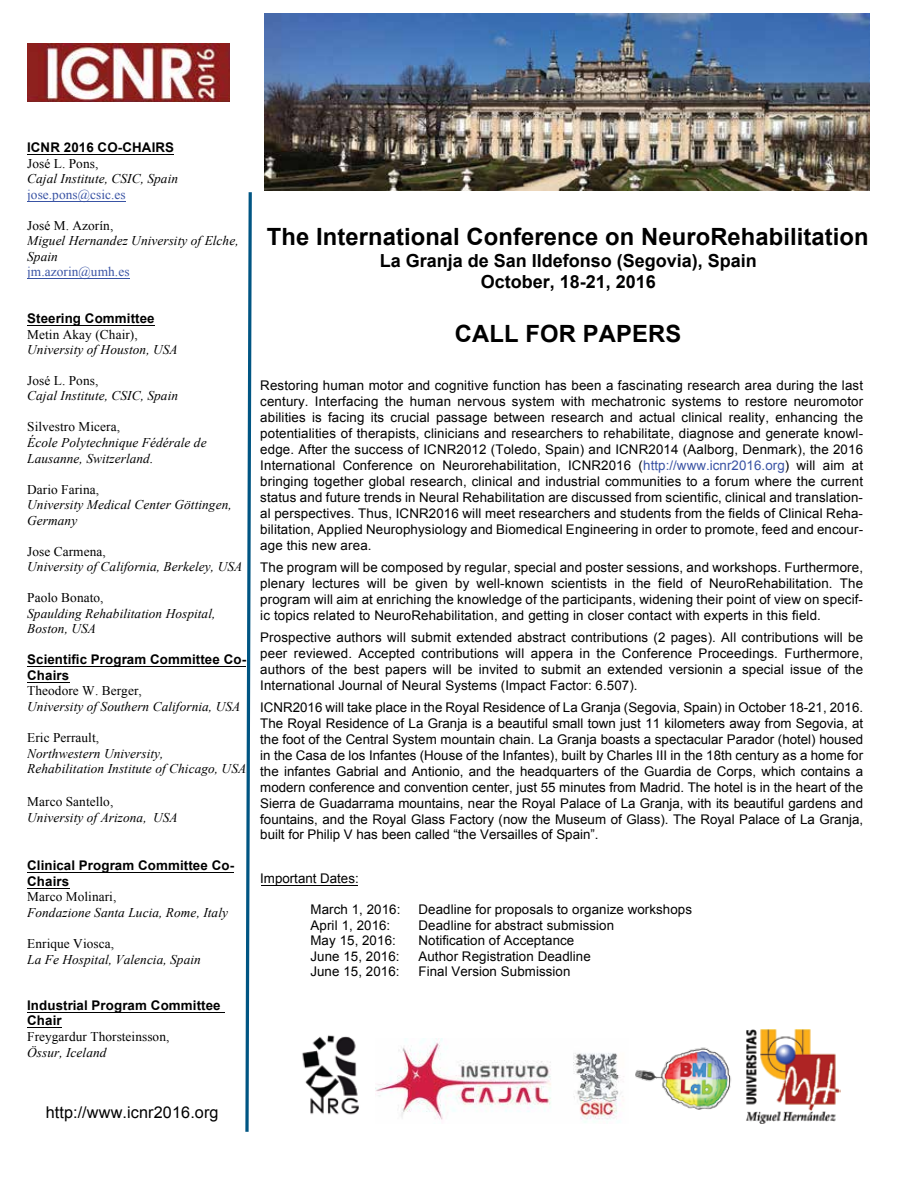
<style>
.page{position:relative;width:918px;height:1188px;background:#fff}
.page>*{position:absolute;margin:0;border:0;box-sizing:border-box;transform-origin:0 0}
.t1{font:700 23.7px "Arial";letter-spacing:.005em;color:#000}
.t2{font:700 18px/20.9px "Arial";color:#000;text-align:center}
.t3{font:16.2px "Arial";letter-spacing:.01em;color:#000}
.t4{font:13.35px/16px "Arial";letter-spacing:.01em;color:#010101;text-align:justify}
.t5{font:italic 13.35px/15.5px "Times New Roman";letter-spacing:.005em;color:#000}
.t6{font:13.35px "Arial";letter-spacing:.005em;color:#000}
.t7{font:13.35px "Times New Roman";letter-spacing:.005em;color:#000}
.t8{font:700 13.35px/15.5px "Arial";letter-spacing:.005em;color:#000}
.t9{font:13.35px "Times New Roman";letter-spacing:.005em;color:#3953a4}
.s1{color:#3a53a4}
</style>
<div class="page">
<hr style="left:27px;top:154px;width:147px;height:1px;background:#000">
<hr style="left:27px;top:201px;width:99px;height:1px;background:#3953a4">
<hr style="left:27px;top:278px;width:102px;height:1px;background:#3953a4">
<hr style="left:27px;top:325px;width:128px;height:1px;background:#000">
<hr style="left:27px;top:667px;width:219px;height:1px;background:#000">
<hr style="left:27px;top:682px;width:42px;height:1px;background:#000">
<hr style="left:27px;top:872px;width:207px;height:1px;background:#000">
<hr style="left:27px;top:888px;width:42px;height:1px;background:#000">
<hr style="left:27px;top:1012px;width:197px;height:1px;background:#000">
<hr style="left:27px;top:1028px;width:35px;height:1px;background:#000">
<hr style="left:261px;top:885px;width:96px;height:1px;background:#000">
<img style="left:302px;top:1035px;width:57px;height:80px">
<img style="left:375px;top:1038px;width:249px;height:85px">
<img style="left:635px;top:1047px;width:97px;height:63px">
<img style="left:746px;top:1029px;width:95px;height:94px">
<svg style="left:244px;top:192px;width:8px;height:940px"></svg>
<img style="left:27px;top:43px;width:202px;height:59px">
<img style="left:264px;top:14px;width:605px;height:176px">
<p class="t8" style="left:27px;top:140px;width:148px">ICNR 2016 CO-CHAIRS</p>
<p class="t7" style="left:27px;top:154px;width:73px">José L. Pons,</p>
<p class="t5" style="left:27px;top:171px;width:152px">Cajal Institute, CSIC, Spain</p>
<p class="t9" style="left:27px;top:185px;width:100px">jose.pons@csic.es</p>
<p class="t7" style="left:27px;top:216px;width:88px">José M. Azorín,</p>
<p class="t5" style="left:27px;top:233px;width:213px">Miguel Hernandez University of Elche,<br>Spain</p>
<p class="t9" style="left:27px;top:263px;width:104px">jm.azorin@umh.es</p>
<p class="t8" style="left:27px;top:311px;width:129px">Steering Committee</p>
<p class="t7" style="left:27px;top:325px;width:112px">Metin Akay (Chair),</p>
<p class="t5" style="left:27px;top:342px;width:152px">University of Houston, USA</p>
<p class="t7" style="left:27px;top:372px;width:73px">José L. Pons,</p>
<p class="t5" style="left:27px;top:388px;width:152px">Cajal Institute, CSIC, Spain</p>
<p class="t7" style="left:27px;top:418px;width:94px">Silvestro Micera,</p>
<p class="t5" style="left:27px;top:435px;width:181px">École Polytechnique Fédérale de<br>Lausanne, Switzerland.</p>
<p class="t7" style="left:27px;top:480px;width:73px">Dario Farina,</p>
<p class="t5" style="left:27px;top:497px;width:206px">University Medical Center Göttingen,<br>Germany</p>
<p class="t7" style="left:27px;top:542px;width:80px">Jose Carmena,</p>
<p class="t5" style="left:27px;top:559px;width:217px">University of California, Berkeley, USA</p>
<p class="t7" style="left:27px;top:589px;width:78px">Paolo Bonato,</p>
<p class="t5" style="left:27px;top:605px;width:190px">Spaulding Rehabilitation Hospital,<br>Boston, USA</p>
<p class="t8" style="left:27px;top:652px;width:220px">Scientific Program Committee Co-<br>Chairs</p>
<p class="t7" style="left:27px;top:682px;width:116px">Theodore W. Berger,</p>
<p class="t5" style="left:27px;top:699px;width:215px">University of Southern California, USA</p>
<p class="t7" style="left:27px;top:729px;width:73px">Eric Perrault,</p>
<p class="t5" style="left:27px;top:745px;width:221px">Northwestern University,<br>Rehabilitation Institute of Chicago, USA</p>
<p class="t7" style="left:27px;top:793px;width:88px">Marco Santello,</p>
<p class="t5" style="left:27px;top:809px;width:152px">University of Arizona, USA</p>
<p class="t8" style="left:27px;top:858px;width:208px">Clinical Program Committee Co-<br>Chairs</p>
<p class="t7" style="left:27px;top:888px;width:91px">Marco Molinari,</p>
<p class="t5" style="left:27px;top:905px;width:202px">Fondazione Santa Lucia, Rome, Italy</p>
<p class="t7" style="left:27px;top:935px;width:88px">Enrique Viosca,</p>
<p class="t5" style="left:27px;top:951px;width:175px">La Fe Hospital, Valencia, Spain</p>
<p class="t8" style="left:27px;top:998px;width:195px">Industrial Program Committee<br>Chair</p>
<p class="t7" style="left:27px;top:1028px;width:144px">Freygardur Thorsteinsson,</p>
<p class="t5" style="left:27px;top:1044px;width:81px">Össur, Iceland</p>
<h1 class="t1" style="left:267px;top:221px;width:603px">The International Conference on NeuroRehabilitation</h1>
<h2 class="t2" style="left:380px;top:251px;width:379px">La Granja de San Ildefonso (Segovia), Spain<br>October, 18-21, 2016</h2>
<h1 class="t1" style="left:455px;top:318px;width:228px">CALL FOR PAPERS</h1>
<p class="t4" style="left:260px;top:377px;width:604px">Restoring human motor and cognitive function has been a fascinating research area during the last century. Interfacing the human nervous system with mechatronic systems to restore neuromotor abilities is facing its crucial passage between research and actual clinical reality, enhancing the potentialities of therapists, clinicians and researchers to rehabilitate, diagnose and generate knowl&shy;edge. After the success of ICNR2012 (Toledo, Spain) and ICNR2014 (Aalborg, Denmark), the 2016<br>International Conference on Neurorehabilitation, ICNR2016 (<span class="s1">http://www.icnr2016.org</span>) will aim at bringing together global research, clinical and industrial communities to a forum where the current status and future trends in Neural Rehabilitation are discussed from scientific, clinical and translation&shy;al perspectives. Thus, ICNR2016 will meet researchers and students from the fields of Clinical Reha&shy;bilitation, Applied Neurophysiology and Biomedical Engineering in order to promote, feed and encour&shy;age this new area.</p>
<p class="t4" style="left:260px;top:559px;width:604px">The program will be composed by regular, special and poster sessions, and workshops. Furthermore, plenary lectures will be given by well-known scientists in the field of NeuroRehabilitation. The program will aim at enriching the knowledge of the participants, widening their point of view on specif&shy;ic topics related to NeuroRehabilitation, and getting in closer contact with experts in this field.</p>
<p class="t4" style="left:260px;top:629px;width:604px">Prospective authors will submit extended abstract contributions (2 pages). All contributions will be peer reviewed. Accepted contributions will appera in the Conference Proceedings. Furthermore, authors of the best papers will be invited to submit an extended versionin a special issue of the International Journal of Neural Systems (Impact Factor: 6.507).</p>
<p class="t4" style="left:260px;top:699px;width:604px">ICNR2016 will take place in the Royal Residence of La Granja (Segovia, Spain) in October 18-21, 2016.<br>The Royal Residence of La Granja is a beautiful small town just 11 kilometers away from Segovia, at the foot of the Central System mountain chain. La Granja boasts a spectacular Parador (hotel) housed in the Casa de los Infantes (House of the Infantes), built by Charles III in the 18th century as a home for the infantes Gabrial and Antionio, and the headquarters of the Guardia de Corps, which contains a modern conference and convention center, just 55 minutes from Madrid. The hotel is in the heart of the Sierra de Guadarrama mountains, near the Royal Palace of La Granja, with its beautiful gardens and fountains, and the Royal Glass Factory (now the Museum of Glass). The Royal Palace of La Granja, built for Philip V has been called “the Versailles of Spain”.</p>
<p class="t6" style="left:260px;top:870px;width:100px">Important Dates:</p>
<p class="t6" style="left:311px;top:901px;width:92px">March 1, 2016:</p>
<p class="t6" style="left:419px;top:901px;width:275px">Deadline for proposals to organize workshops</p>
<p class="t6" style="left:311px;top:916px;width:81px">April 1, 2016:</p>
<p class="t6" style="left:419px;top:916px;width:197px">Deadline for abstract submission</p>
<p class="t6" style="left:311px;top:932px;width:87px">May 15, 2016:</p>
<p class="t6" style="left:419px;top:932px;width:157px">Notification of Acceptance</p>
<p class="t6" style="left:310px;top:947px;width:91px">June 15, 2016:</p>
<p class="t6" style="left:418px;top:947px;width:174px">Author Registration Deadline</p>
<p class="t6" style="left:310px;top:963px;width:91px">June 15, 2016:</p>
<p class="t6" style="left:418px;top:963px;width:154px">Final Version Submission</p>
<p class="t3" style="left:46px;top:1102px;width:174px">http://www.icnr2016.org</p>
</div>
